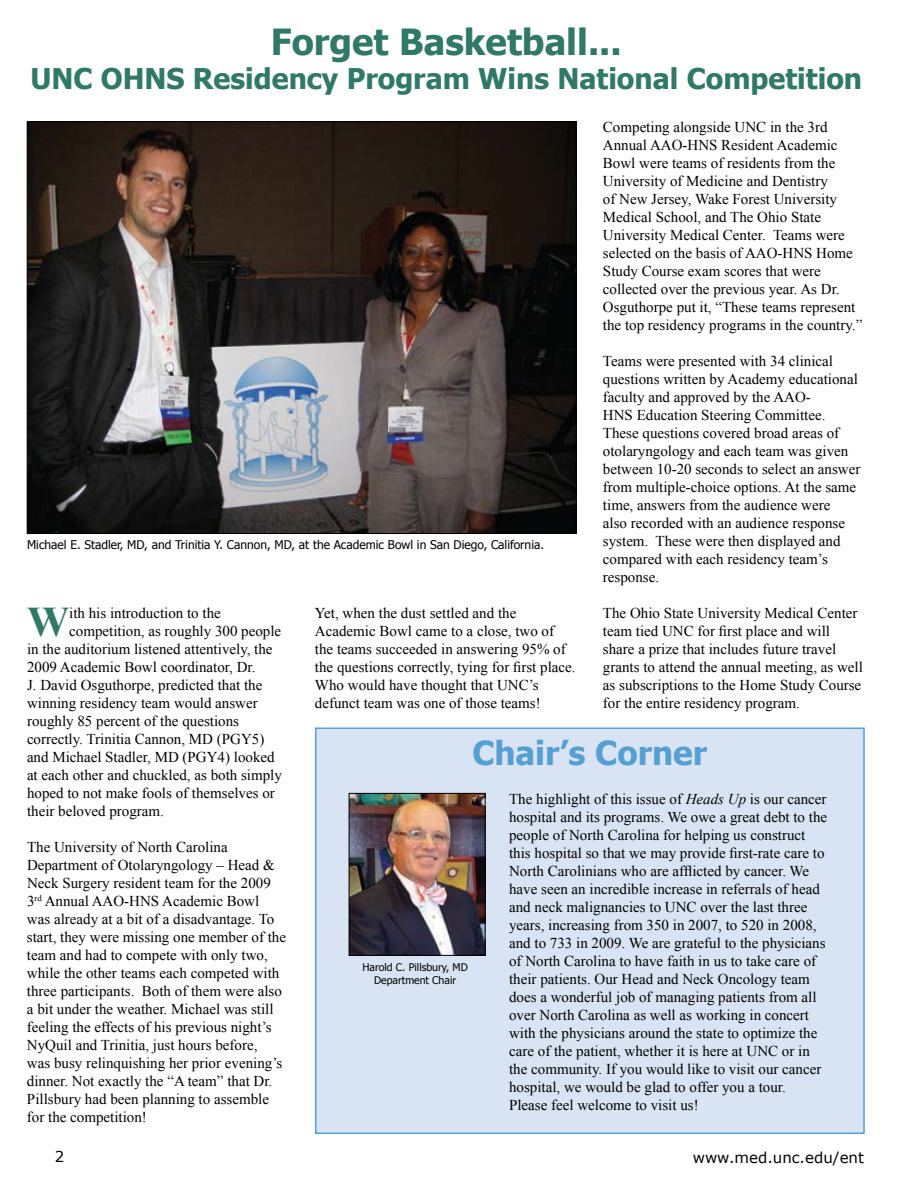
<style>
.page{position:relative;width:918px;height:1188px;background:#fff}
.page>*{position:absolute;margin:0;border:0;box-sizing:border-box;transform-origin:0 0}
.t1{font:700 42.15px "Times New Roman";color:#307868}
.t2{font:700 36px "Tahoma";color:#307868}
.t3{font:700 33px "Tahoma";color:#569fd3}
.t4{font:700 28.5px "Tahoma";color:#307868}
.t5{font:15px/18px "Times New Roman";color:#000}
.t6{font:15px "Verdana";color:#000}
.t7{font:12px "Tahoma";color:#000}
.t8{font:10.5px/12.6px "Tahoma";color:#000;text-align:center}
.s1{font-style:italic}
</style>
<div class="page">
<div style="left:315px;top:728px;width:550px;height:406px;background:#d8e4f3;border:2px solid #569fd3"></div>
<img style="left:29px;top:124px;width:545px;height:408px">
<img style="left:351px;top:795px;width:132px;height:159px">
<div style="left:349px;top:793px;width:136px;height:163px;border:1px solid #000"></div>
<h2 class="t2" style="left:271px;top:17px;width:353px">Forget Basketball...</h2>
<h3 class="t4" style="left:30px;top:59px;width:833px">UNC OHNS Residency Program Wins National Competition</h3>
<p class="t5" style="left:603px;top:118px;width:261px">Competing alongside UNC in the 3rd Annual AAO-HNS Resident Academic Bowl were teams of residents from the University of Medicine and Dentistry<br>of New Jersey, Wake Forest University Medical School, and The Ohio State University Medical Center. Teams were selected on the basis of AAO-HNS Home Study Course exam scores that were collected over the previous year. As Dr.<br>Osguthorpe put it, “These teams represent the top residency programs in the country.”</p>
<p class="t5" style="left:603px;top:352px;width:259px">Teams were presented with 34 clinical questions written by Academy educational faculty and approved by the AAO-<br>HNS Education Steering Committee.<br>These questions covered broad areas of otolaryngology and each team was given between 10-20 seconds to select an answer from multiple-choice options. At the same time, answers from the audience were<br>also recorded with an audience response system. These were then displayed and compared with each residency team’s response.</p>
<p class="t5" style="left:603px;top:604px;width:261px">The Ohio State University Medical Center team tied UNC for first place and will share a prize that includes future travel grants to attend the annual meeting, as well as subscriptions to the Home Study Course for the entire residency program.</p>
<p class="t7" style="left:27px;top:537px;width:519px">Michael E. Stadler, MD, and Trinitia Y. Cannon, MD, at the Academic Bowl in San Diego, California.</p>
<h1 class="t1" style="left:27px;top:593px;width:44px">W</h1>
<p class="t5" style="left:69px;top:604px;width:153px">ith his introduction to the</p>
<p class="t5" style="left:315px;top:604px;width:262px">Yet, when the dust settled and the Academic Bowl came to a close, two of the teams succeeded in answering 95% of the questions correctly, tying for first place.<br>Who would have thought that UNC’s defunct team was one of those teams!</p>
<p class="t5" style="left:69px;top:622px;width:214px">competition, as roughly 300 people</p>
<p class="t5" style="left:27px;top:640px;width:247px">in the auditorium listened attentively, the</p>
<p class="t5" style="left:27px;top:658px;width:230px">2009 Academic Bowl coordinator, Dr.</p>
<p class="t5" style="left:27px;top:676px;width:237px">J. David Osguthorpe, predicted that the</p>
<p class="t5" style="left:27px;top:694px;width:232px">winning residency team would answer</p>
<p class="t5" style="left:27px;top:712px;width:214px">roughly 85 percent of the questions</p>
<p class="t5" style="left:27px;top:730px;width:239px">correctly. Trinitia Cannon, MD (PGY5)</p>
<p class="t5" style="left:27px;top:748px;width:249px">and Michael Stadler, MD (PGY4) looked</p>
<p class="t5" style="left:27px;top:766px;width:256px">at each other and chuckled, as both simply</p>
<p class="t5" style="left:27px;top:784px;width:249px">hoped to not make fools of themselves or</p>
<p class="t5" style="left:27px;top:802px;width:139px">their beloved program.</p>
<p class="t5" style="left:27px;top:838px;width:261px">The University of North Carolina Department of Otolaryngology – Head &amp; Neck Surgery resident team for the 2009<br>3<sup>rd</sup> Annual AAO-HNS Academic Bowl was already at a bit of a disadvantage. To start, they were missing one member of the team and had to compete with only two, while the other teams each competed with three participants. Both of them were also a bit under the weather. Michael was still feeling the effects of his previous night’s NyQuil and Trinitia, just hours before,<br>was busy relinquishing her prior evening’s dinner. Not exactly the “A team” that Dr.<br>Pillsbury had been planning to assemble for the competition!</p>
<h3 class="t3" style="left:472px;top:730px;width:236px">Chair’s Corner</h3>
<p class="t5" style="left:509px;top:790px;width:320px">The highlight of this issue of <span class="s1">Heads Up</span> is our cancer hospital and its programs. We owe a great debt to the people of North Carolina for helping us construct this hospital so that we may provide first-rate care to North Carolinians who are afflicted by cancer. We have seen an incredible increase in referrals of head and neck malignancies to UNC over the last three years, increasing from 350 in 2007, to 520 in 2008, and to 733 in 2009. We are grateful to the physicians of North Carolina to have faith in us to take care of their patients. Our Head and Neck Oncology team does a wonderful job of managing patients from all over North Carolina as well as working in concert with the physicians around the state to optimize the care of the patient, whether it is here at UNC or in the community. If you would like to visit our cancer hospital, we would be glad to offer you a tour.<br>Please feel welcome to visit us!</p>
<p class="t8" style="left:362px;top:961px;width:107px">Harold C. Pillsbury, MD<br>Department Chair</p>
<p class="t6" style="left:55px;top:1147px;width:11px">2</p>
<p class="t6" style="left:693px;top:1148px;width:173px">www.med.unc.edu/ent</p>
</div>
